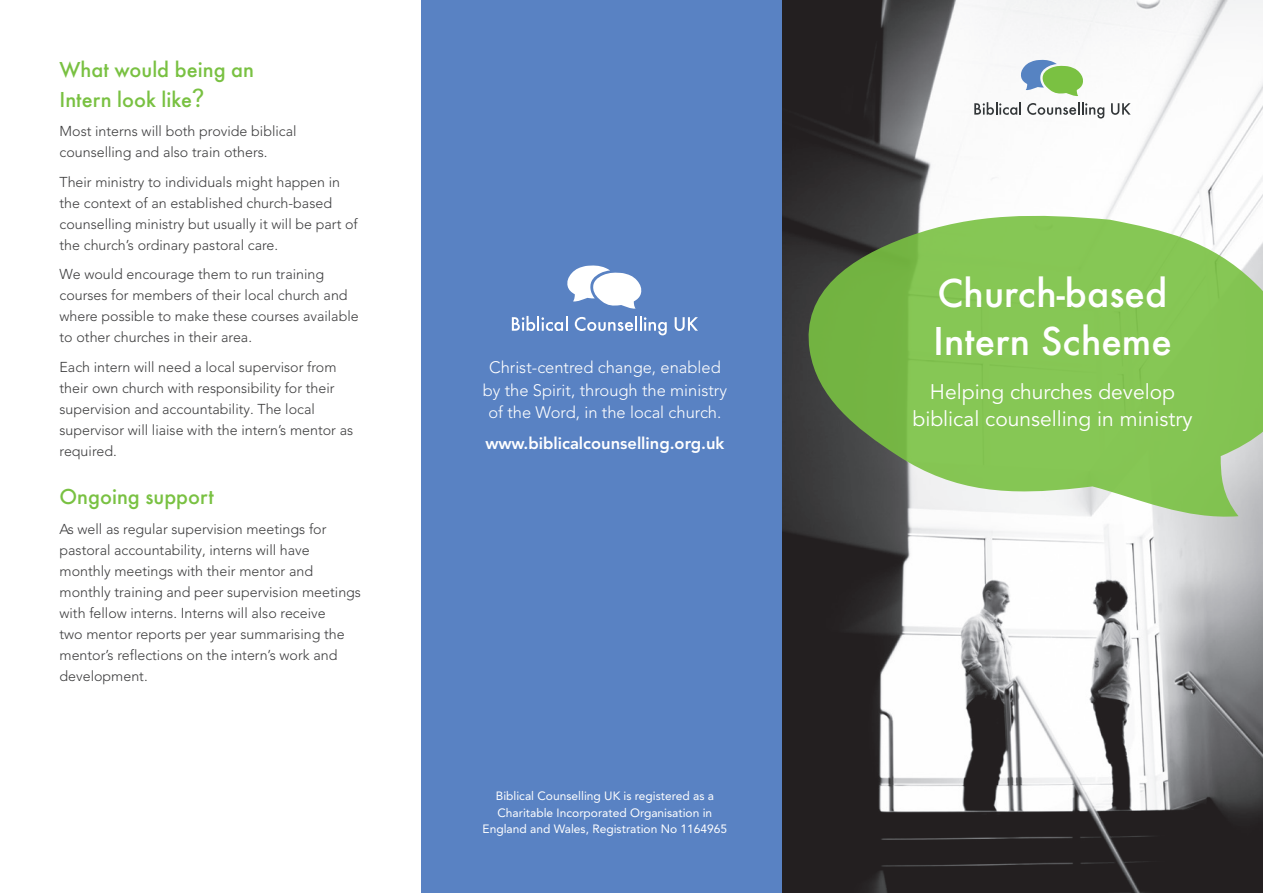
<style>
.page{position:relative;width:1263px;height:893px;background:#fff}
.page>*{position:absolute;margin:0;border:0;box-sizing:border-box;transform-origin:0 0}
.t1{font:500 42px/48px "Futura T";color:#fff}
.t2{font:500 22.5px/30px "Futura T";color:#79c142}
.t3{font:21px/27px "Avenir LT Pro";color:#fff;text-align:center}
.t4{font:300 16.5px/22.5px "Avenir LT Pro";color:#fff;text-align:center}
.t5{font:800 16.5px "Avenir LT Pro";color:#fff}
.t6{font:300 14.25px/21px "Avenir LT Pro";color:#3e3e3f}
.t7{font:12px/16.5px "Avenir LT Pro";color:#fff;text-align:center}
.s1{font-family:"Avenir LT Pro";font-weight:400;font-size:25.5px}
</style>
<div class="page">
<div style="left:421px;top:0;width:842px;height:893px;background:#5982c3"></div>
<img style="left:782px;top:0;width:481px;height:893px">
<svg style="left:807px;top:214px;width:456px;height:304px;fill:#86c654"></svg>
<svg style="left:512px;top:316px;width:55px;height:15px"></svg>
<svg style="left:575px;top:316px;width:92px;height:19px"></svg>
<svg style="left:675px;top:317px;width:23px;height:14px"></svg>
<svg style="left:567px;top:265px;width:75px;height:44px"></svg>
<svg style="left:974px;top:102px;width:47px;height:13px"></svg>
<svg style="left:1027px;top:102px;width:77px;height:17px"></svg>
<svg style="left:1111px;top:103px;width:19px;height:12px"></svg>
<svg style="left:1020px;top:60px;width:64px;height:36px"></svg>
<h2 class="t2" style="left:60px;top:54px;width:196px">What would being an<br>Intern look like<span class="s1">?</span></h2>
<p class="t6" style="left:60px;top:121px;width:239px">Most interns will both provide biblical counselling and also train others.</p>
<p class="t6" style="left:60px;top:171px;width:300px">Their ministry to individuals might happen in the context of an established church-based counselling ministry but usually it will be part of the church’s ordinary pastoral care.</p>
<p class="t6" style="left:60px;top:264px;width:301px">We would encourage them to run training courses for members of their local church and where possible to make these courses available to other churches in their area.</p>
<p class="t6" style="left:60px;top:356px;width:295px">Each intern will need a local supervisor from their own church with responsibility for their supervision and accountability. The local supervisor will liaise with the intern’s mentor as required.</p>
<h2 class="t2" style="left:60px;top:481px;width:156px">Ongoing support</h2>
<p class="t6" style="left:60px;top:518px;width:303px">As well as regular supervision meetings for pastoral accountability, interns will have monthly meetings with their mentor and monthly training and peer supervision meetings with fellow interns. Interns will also receive<br>two mentor reports per year summarising the mentor’s reflections on the intern’s work and development.</p>
<p class="t4" style="left:483px;top:356px;width:246px">Christ-centred change, enabled by the Spirit, through the ministry of the Word, in the local church.</p>
<p class="t5" style="left:485px;top:434px;width:241px">www.biblicalcounselling.org.uk</p>
<p class="t7" style="left:483px;top:788px;width:246px">Biblical Counselling UK is registered as a<br>Charitable Incorporated Organisation in<br>England and Wales, Registration No 1164965</p>
<h1 class="t1" style="left:933px;top:269px;width:240px">Church-based<br>Intern Scheme</h1>
<h3 class="t3" style="left:912px;top:379px;width:281px">Helping churches develop biblical counselling in ministry</h3>
</div>
